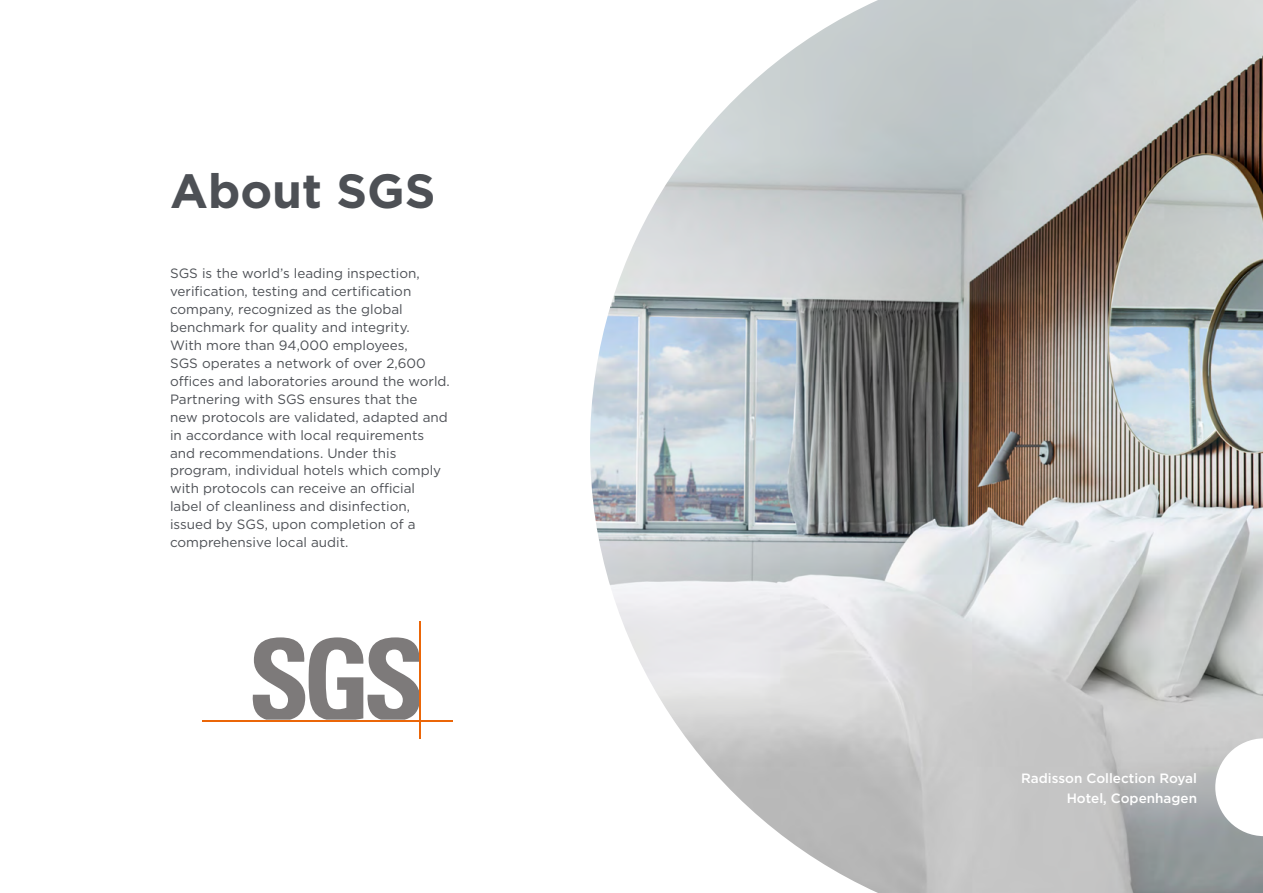
<style>
.page{position:relative;width:1263px;height:893px;background:#fff}
.page>*{position:absolute;margin:0;border:0;box-sizing:border-box;transform-origin:0 0}
.t1{font:700 48px "Gotham";color:#4d5055}
.t2{font:13.5px/18px "Gotham";color:#4d5055}
.t3{font:500 13.5px/20.2px "Gotham";color:#fff;text-align:right}
</style>
<div class="page">
<svg style="left:252px;top:637px;width:167px;height:83px"></svg>
<hr style="left:202px;top:720px;width:251px;height:2px;background:#eb6608">
<hr style="left:419px;top:621px;width:2px;height:117px;background:#eb6608">
<img style="left:590px;top:0;width:673px;height:893px">
<svg style="left:1215px;top:738px;width:48px;height:98px"></svg>
<h1 class="t1" style="left:170px;top:160px;width:267px">About SGS</h1>
<p class="t2" style="left:170px;top:263px;width:281px">SGS is the world’s leading inspection, verification, testing and certification company, recognized as the global benchmark for quality and integrity.<br>With more than 94,000 employees,<br>SGS operates a network of over 2,600 offices and laboratories around the world.<br>Partnering with SGS ensures that the<br>new protocols are validated, adapted and in accordance with local requirements and recommendations. Under this program, individual hotels which comply with protocols can receive an official label of cleanliness and disinfection, issued by SGS, upon completion of a comprehensive local audit.</p>
<p class="t3" style="left:1021px;top:767px;width:177px">Radisson Collection Royal<br>Hotel, Copenhagen</p>
</div>
